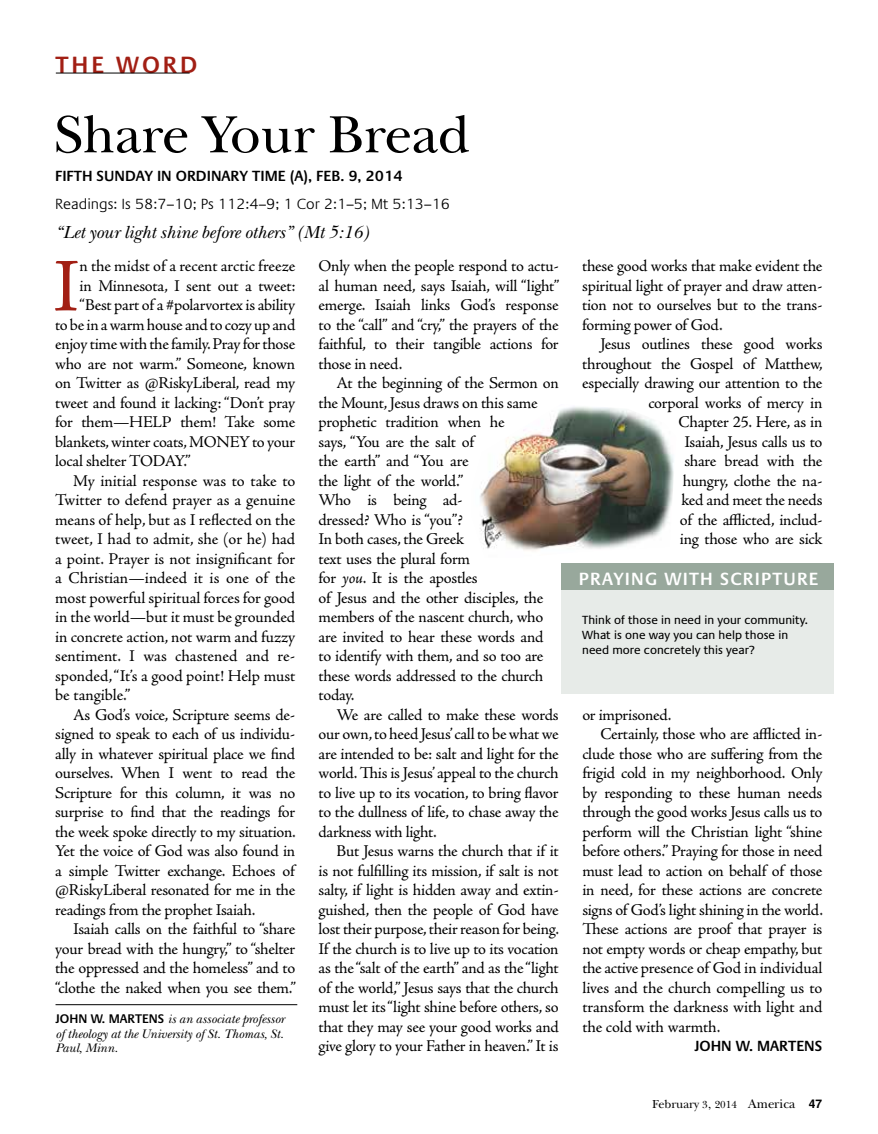
<style>
.page{position:relative;width:878px;height:1134px;background:#fff}
.page>*{position:absolute;margin:0;border:0;box-sizing:border-box;transform-origin:0 0}
.t1{font:76.2px "Adobe Jenson Pro";color:#a21f14}
.t2{font:54px "New Baskerville ITC";color:#000}
.t3{font:600 24px "Praxis LT Pro";color:#a21f14}
.t4{font:italic 18px "New Baskerville ITC";color:#000}
.t5{font:600 18px "Praxis LT Pro";letter-spacing:.065em;color:#fff}
.t6{font:16.5px/19.5px "Adobe Jenson Pro";letter-spacing:-.015em;color:#000;text-align:justify}
.t7{font:600 15px "Praxis LT Pro";color:#000}
.t8{font:300 15px "Praxis LT Pro";color:#000}
.t9{font:italic 12.75px/14.5px "New Baskerville ITC";color:#000;text-align:justify}
.t10{font:12px/15px "Praxis LT Pro";color:#000}
.t11{font:12px "New Baskerville ITC";color:#000}
.s1{font-family:"Praxis LT Pro";font-weight:600;font-style:normal}
.s2{font-style:italic}
.s3{font-size:10.5px}
.s4{font-size:12.75px}
.s5{font-family:"Helvetica LT Std";font-weight:700}
</style>
<div class="page">
<div style="left:561px;top:570px;width:272px;height:124px;background:#e7ebe8"></div>
<div style="left:561px;top:563px;width:272px;height:27px;background:#98a89c"></div>
<hr style="left:56px;top:73px;width:134px;height:1px;background:#000">
<hr style="left:56px;top:1004px;width:241px;height:1px;background:#000">
<img style="left:480px;top:407px;width:194px;height:144px">
<h3 class="t3" style="left:56px;top:51px;width:17px">THE</h3>
<h3 class="t3" style="left:116px;top:51px;width:82px">WORD</h3>
<h2 class="t2" style="left:55px;top:102px;width:417px">Share Your Bread</h2>
<p class="t7" style="left:55px;top:167px;width:130px">FIFTH SUNDAY IN ORDI</p>
<p class="t7" style="left:211px;top:167px;width:193px">NARY TIM E (A), FEB. 9, 2014</p>
<p class="t8" style="left:55px;top:196px;width:396px">Readings: Is 58:7–10; Ps 112:4–9; 1 Cor 2:1–5; Mt 5:13–16</p>
<p class="t4" style="left:55px;top:221px;width:315px">“Let your light shine before others” (Mt 5:16)</p>
<h1 class="t1" style="left:53px;top:243px;width:28px">I</h1>
<p class="t6" style="left:79px;top:257px;width:217px">n the midst of a recent arctic freeze</p>
<p class="t6" style="left:79px;top:276px;width:217px">in Minnesota, I sent out a tweet:</p>
<p class="t6" style="left:79px;top:296px;width:217px">“Best part of a #polarvortex is ability</p>
<p class="t6" style="left:55px;top:315px;width:242px">to be in a warm house and to cozy up and</p>
<p class="t6" style="left:55px;top:335px;width:241px">enjoy time with the family. Pray for those</p>
<p class="t6" style="left:55px;top:354px;width:242px">who are not warm.” Someone, known</p>
<p class="t6" style="left:55px;top:374px;width:241px">on Twitter as @RiskyLiberal, read my</p>
<p class="t6" style="left:55px;top:393px;width:241px">tweet and found it lacking: “Don’t pray</p>
<p class="t6" style="left:55px;top:413px;width:241px">for them—HELP them! Take some</p>
<p class="t6" style="left:55px;top:432px;width:241px">blankets, winter coats, MONEY to your</p>
<p class="t6" style="left:55px;top:452px;width:137px">local shelter TODAY.”</p>
<p class="t6" style="left:73px;top:471px;width:224px">My initial response was to take to</p>
<p class="t6" style="left:55px;top:491px;width:241px">Twitter to defend prayer as a genuine</p>
<p class="t6" style="left:55px;top:510px;width:242px">means of help, but as I reflected on the</p>
<p class="t6" style="left:55px;top:530px;width:241px">tweet, I had to admit, she (or he) had</p>
<p class="t6" style="left:55px;top:549px;width:242px">a point. Prayer is not insignificant for</p>
<p class="t6" style="left:55px;top:569px;width:241px">a Christian—indeed it is one of the</p>
<p class="t6" style="left:55px;top:588px;width:241px">most powerful spiritual forces for good</p>
<p class="t6" style="left:55px;top:608px;width:241px">in the world—but it must be grounded</p>
<p class="t6" style="left:55px;top:627px;width:241px">in concrete action, not warm and fuzzy</p>
<p class="t6" style="left:55px;top:647px;width:241px">sentiment. I was chastened and re-</p>
<p class="t6" style="left:55px;top:666px;width:242px">sponded, “It’s a good point! Help must</p>
<p class="t6" style="left:55px;top:686px;width:77px">be tangible.”</p>
<p class="t6" style="left:73px;top:705px;width:224px">As God’s voice, Scripture seems de-</p>
<p class="t6" style="left:55px;top:725px;width:241px">signed to speak to each of us individu-</p>
<p class="t6" style="left:55px;top:744px;width:241px">ally in whatever spiritual place we find</p>
<p class="t6" style="left:55px;top:764px;width:242px">ourselves. When I went to read the</p>
<p class="t6" style="left:55px;top:783px;width:241px">Scripture for this column, it was no</p>
<p class="t6" style="left:55px;top:803px;width:242px">surprise to find that the readings for</p>
<p class="t6" style="left:55px;top:822px;width:242px">the week spoke directly to my situation.</p>
<p class="t6" style="left:55px;top:842px;width:242px">Yet the voice of God was also found in</p>
<p class="t6" style="left:55px;top:861px;width:241px">a simple Twitter exchange. Echoes of</p>
<p class="t6" style="left:55px;top:881px;width:242px">@RiskyLiberal resonated for me in the</p>
<p class="t6" style="left:55px;top:900px;width:202px">readings from the prophet Isaiah.</p>
<p class="t6" style="left:73px;top:920px;width:223px">Isaiah calls on the faithful to “share</p>
<p class="t6" style="left:55px;top:939px;width:241px">your bread with the hungry,” to “shelter</p>
<p class="t6" style="left:55px;top:959px;width:241px">the oppressed and the homeless” and to</p>
<p class="t6" style="left:55px;top:978px;width:242px">“clothe the naked when you see them.”</p>
<p class="t9" style="left:56px;top:1012px;width:230px"><span class="s1">JOHN W. MARTENS</span> is an associate professor of theology at the University of St. Thomas, St.<br>Paul, Minn.</p>
<p class="t6" style="left:318px;top:257px;width:242px">Only when the people respond to actu&shy;al human need, says Isaiah, will “light” emerge. Isaiah links God’s response to the “call” and “cry,” the prayers of the faithful, to their tangible actions for those in need.</p>
<p class="t6" style="left:318px;top:374px;width:242px;text-align:left;text-indent:18px">At the beginning of the Sermon on the Mount, Jesus draws on this same prophetic tradition when he<br>says, “You are the salt of<br>the earth” and “You are<br>the light of the world.”<br>Who is being ad-<br>dressed? Who is “you”?<br>In both cases, the Greek<br>text uses the plural form<br>for <span class="s2">you</span>. It is the apostles<br>of Jesus and the other disciples, the members of the nascent church, who are invited to hear these words and to identify with them, and so too are these words addressed to the church today.</p>
<p class="t6" style="left:318px;top:705px;width:242px;text-indent:18px">We are called to make these words our own, to heed Jesus’ call to be what we are intended to be: salt and light for the world. This is Jesus’ appeal to the church to live up to its vocation, to bring flavor to the dullness of life, to chase away the darkness with light.</p>
<p class="t6" style="left:318px;top:842px;width:242px;text-indent:18px">But Jesus warns the church that if it is not fulfilling its mission, if salt is not salty, if light is hidden away and extin&shy;guished, then the people of God have lost their purpose, their reason for being.<br>If the church is to live up to its vocation as the “salt of the earth” and as the “light of the world,” Jesus says that the church must let its “light shine before others, so that they may see your good works and give glory to your Father in heaven.” It is</p>
<p class="t6" style="left:582px;top:257px;width:242px">these good works that make evident the spiritual light of prayer and draw atten&shy;tion not to ourselves but to the trans&shy;forming power of God.</p>
<p class="t6" style="left:582px;top:335px;width:242px;text-align:right">Jesus outlines these good works throughout the Gospel of Matthew, especially drawing our attention to the corporal works of mercy in<br>Chapter 25. Here, as in<br>Isaiah, Jesus calls us to<br>share bread with the<br>hungry, clothe the na-<br>ked and meet the needs<br>of the afflicted, includ-<br>ing those who are sick</p>
<p class="t5" style="left:579px;top:568px;width:239px">PRAYING WITH SCRIPTURE</p>
<p class="t10" style="left:582px;top:613px;width:227px">Think of those in need in your community.<br>What is one way you can help those in need more concretely this year?</p>
<p class="t6" style="left:582px;top:705px;width:91px">or imprisoned.</p>
<p class="t6" style="left:600px;top:725px;width:224px">Certainly, those who are afflicted in-</p>
<p class="t6" style="left:582px;top:744px;width:242px">clude those who are suffering from the</p>
<p class="t6" style="left:582px;top:764px;width:241px">frigid cold in my neighborhood. Only</p>
<p class="t6" style="left:582px;top:783px;width:241px">by responding to these human needs</p>
<p class="t6" style="left:582px;top:803px;width:241px">through the good works Jesus calls us to</p>
<p class="t6" style="left:582px;top:822px;width:241px">perform will the Christian light “shine</p>
<p class="t6" style="left:582px;top:842px;width:242px">before others.” Praying for those in need</p>
<p class="t6" style="left:582px;top:861px;width:241px">must lead to action on behalf of those</p>
<p class="t6" style="left:582px;top:881px;width:242px">in need, for these actions are concrete</p>
<p class="t6" style="left:582px;top:900px;width:242px">signs of God’s light shining in the world.</p>
<p class="t6" style="left:582px;top:920px;width:241px">These actions are proof that prayer is</p>
<p class="t6" style="left:582px;top:939px;width:241px">not empty words or cheap empathy, but</p>
<p class="t6" style="left:582px;top:959px;width:242px">the active presence of God in individual</p>
<p class="t6" style="left:582px;top:978px;width:242px">lives and the church compelling us to</p>
<p class="t6" style="left:582px;top:998px;width:242px">transform the darkness with light and</p>
<p class="t6" style="left:582px;top:1017px;width:140px">the cold with warmth.</p>
<p class="t7" style="left:694px;top:1037px;width:128px">JOHN W. MARTENS</p>
<p class="t11" style="left:652px;top:1097px;width:171px">February <span class="s3">3</span><span class="s4">,</span> <span class="s3">2014</span> <span class="s4">America</span> <span class="s5">47</span></p>
</div>
